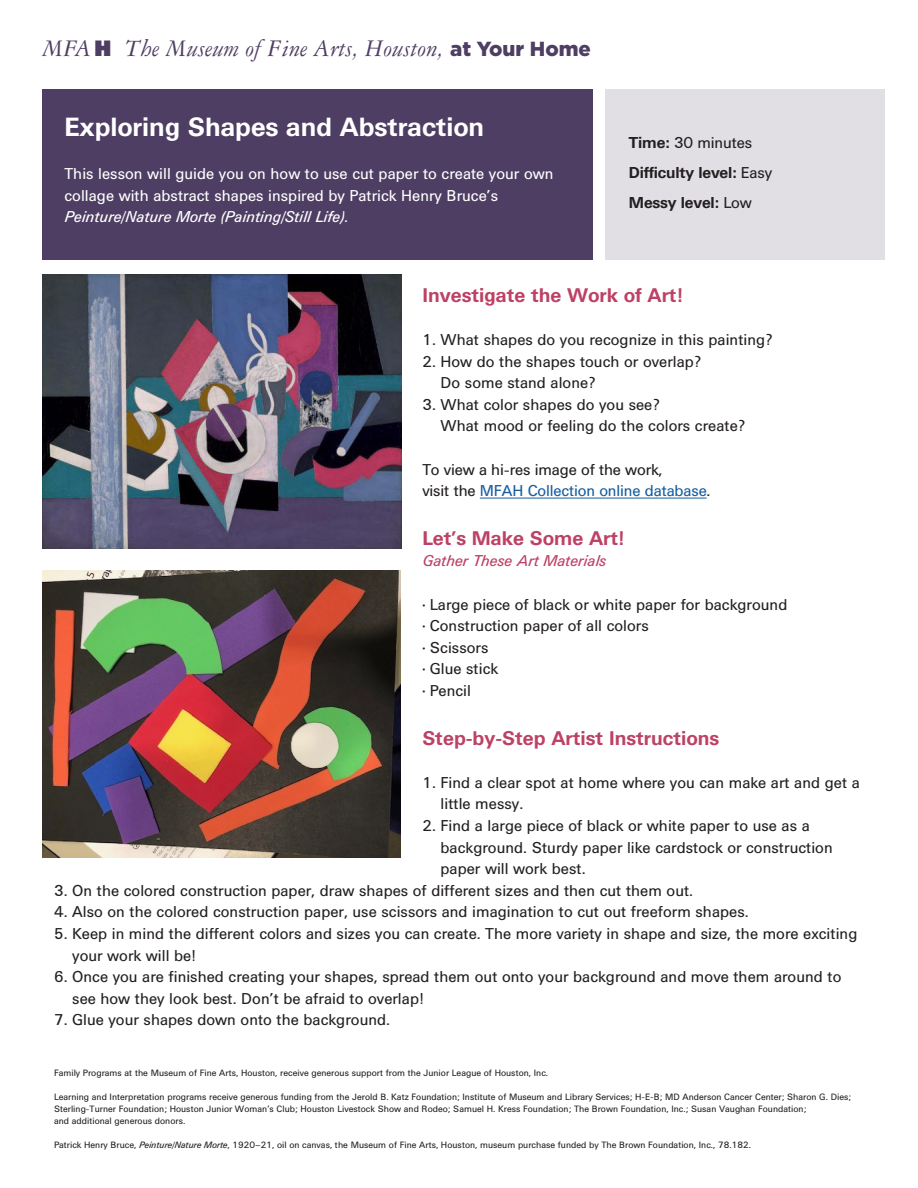
<style>
.page{position:relative;width:918px;height:1188px;background:#fff}
.page>*{position:absolute;margin:0;border:0;box-sizing:border-box;transform-origin:0 0}
.t1{font:700 30px "Univers Houston";color:#fff}
.t2{font:italic 25.5px "Garam Houston";color:#4e3e63}
.t3{font:700 22.5px "Univers Houston";color:#bd4165}
.t4{font:18px/21.6px "Univers Houston";color:#231f20}
.t5{font:18px/21.6px "Univers Houston";color:#fff}
.t6{font:700 18px "Univers Houston";letter-spacing:-.01em;color:#231f20}
.t7{font:italic 18px "Univers Houston";color:#bd4165}
.t8{font:10.5px/12px "Univers Houston";color:#231f20}
.s1{font-family:"Gotham";font-weight:900;font-style:normal;font-size:20.4px}
.s2{font-style:italic}
.s3{font-weight:700}
.s4{font-weight:400}
.s5{color:#175d9e}
</style>
<div class="page">
<div style="left:42px;top:89px;width:551px;height:171px;background:#4e3e63"></div>
<div style="left:605px;top:89px;width:280px;height:171px;background:#e1dee4"></div>
<hr style="left:480px;top:498px;width:227px;height:1px;background:#175d9e">
<img style="left:42px;top:275px;width:359px;height:273px">
<img style="left:42px;top:571px;width:358px;height:287px">
<p class="t2" style="left:42px;top:35px;width:550px">µ˙The Museum of Fine Arts, Houston, <span class="s1">at Your Home</span></p>
<p class="t1" style="left:64px;top:112px;width:421px">Exploring Shapes and Abstraction</p>
<p class="t5" style="left:64px;top:163px;width:491px">This lesson will guide you on how to use cut paper to create your own collage with abstract shapes inspired by Patrick Henry Bruce’s<br><span class="s2">Peinture/Nature Morte (Painting/Still Life)</span>.</p>
<p class="t4" style="left:629px;top:132px;width:125px"><span class="s3">Time:</span> 30 minutes</p>
<p class="t6" style="left:629px;top:164px;width:145px">Difficulty level: <span class="s4">Easy</span></p>
<p class="t6" style="left:629px;top:194px;width:124px">Messy level: <span class="s4">Low</span></p>
<p class="t3" style="left:422px;top:284px;width:262px">Investigate the Work of Art!</p>
<p class="t4" style="left:422px;top:329px;width:352px">1. What shapes do you recognize in this painting?</p>
<p class="t4" style="left:441px;top:351px;width:262px;text-indent:-18px">2. How do the shapes touch or overlap?<br>Do some stand alone?</p>
<p class="t4" style="left:441px;top:394px;width:306px;text-indent:-18px">3. What color shapes do you see?<br>What mood or feeling do the colors create?</p>
<p class="t4" style="left:422px;top:459px;width:290px">To view a hi-res image of the work,<br>visit the <span class="s5">MFAH Collection online database</span>.</p>
<p class="t3" style="left:422px;top:527px;width:203px">Let’s Make Some Art!</p>
<p class="t7" style="left:422px;top:552px;width:185px">Gather These Art Materials</p>
<p class="t4" style="left:422px;top:594px;width:367px">· Large piece of black or white paper for background</p>
<p class="t4" style="left:422px;top:615px;width:228px">· Construction paper of all colors</p>
<p class="t4" style="left:422px;top:637px;width:68px">· Scissors</p>
<p class="t4" style="left:422px;top:659px;width:77px">· Glue stick</p>
<p class="t4" style="left:422px;top:680px;width:50px">· Pencil</p>
<p class="t3" style="left:422px;top:727px;width:299px">Step-by-Step Artist Instructions</p>
<p class="t4" style="left:441px;top:772px;width:421px;text-indent:-18px">1. Find a clear spot at home where you can make art and get a little messy.</p>
<p class="t4" style="left:441px;top:815px;width:394px;text-indent:-18px">2. Find a large piece of black or white paper to use as a background. Sturdy paper like cardstock or construction paper will work best.</p>
<p class="t4" style="left:54px;top:880px;width:641px">3. On the colored construction paper, draw shapes of different sizes and then cut them out.</p>
<p class="t4" style="left:54px;top:902px;width:696px">4. Also on the colored construction paper, use scissors and imagination to cut out freeform shapes.</p>
<p class="t4" style="left:72px;top:923px;width:787px;text-indent:-18px">5. Keep in mind the different colors and sizes you can create. The more variety in shape and size, the more exciting your work will be!</p>
<p class="t4" style="left:72px;top:966px;width:771px;text-indent:-18px">6. Once you are finished creating your shapes, spread them out onto your background and move them around to see how they look best. Don’t be afraid to overlap!</p>
<p class="t4" style="left:54px;top:1010px;width:338px">7. Glue your shapes down onto the background.</p>
<p class="t8" style="left:54px;top:1067px;width:496px">Family Programs at the Museum of Fine Arts, Houston, receive generous support from the Junior League of Houston, Inc.</p>
<p class="t8" style="left:54px;top:1091px;width:799px">Learning and Interpretation programs receive generous funding from the Jerold B. Katz Foundation; Institute of Museum and Library Services; H-E-B; MD Anderson Cancer Center; Sharon G. Dies;<br>Sterling-Turner Foundation; Houston Junior Woman’s Club; Houston Livestock Show and Rodeo; Samuel H. Kress Foundation; The Brown Foundation, Inc.; Susan Vaughan Foundation;<br>and additional generous donors.</p>
<p class="t8" style="left:54px;top:1139px;width:699px">Patrick Henry Bruce, <span class="s2">Peinture/Nature Morte</span>, 1920–21, oil on canvas, the Museum of Fine Arts, Houston, museum purchase funded by The Brown Foundation, Inc., 78.182.</p>
</div>
